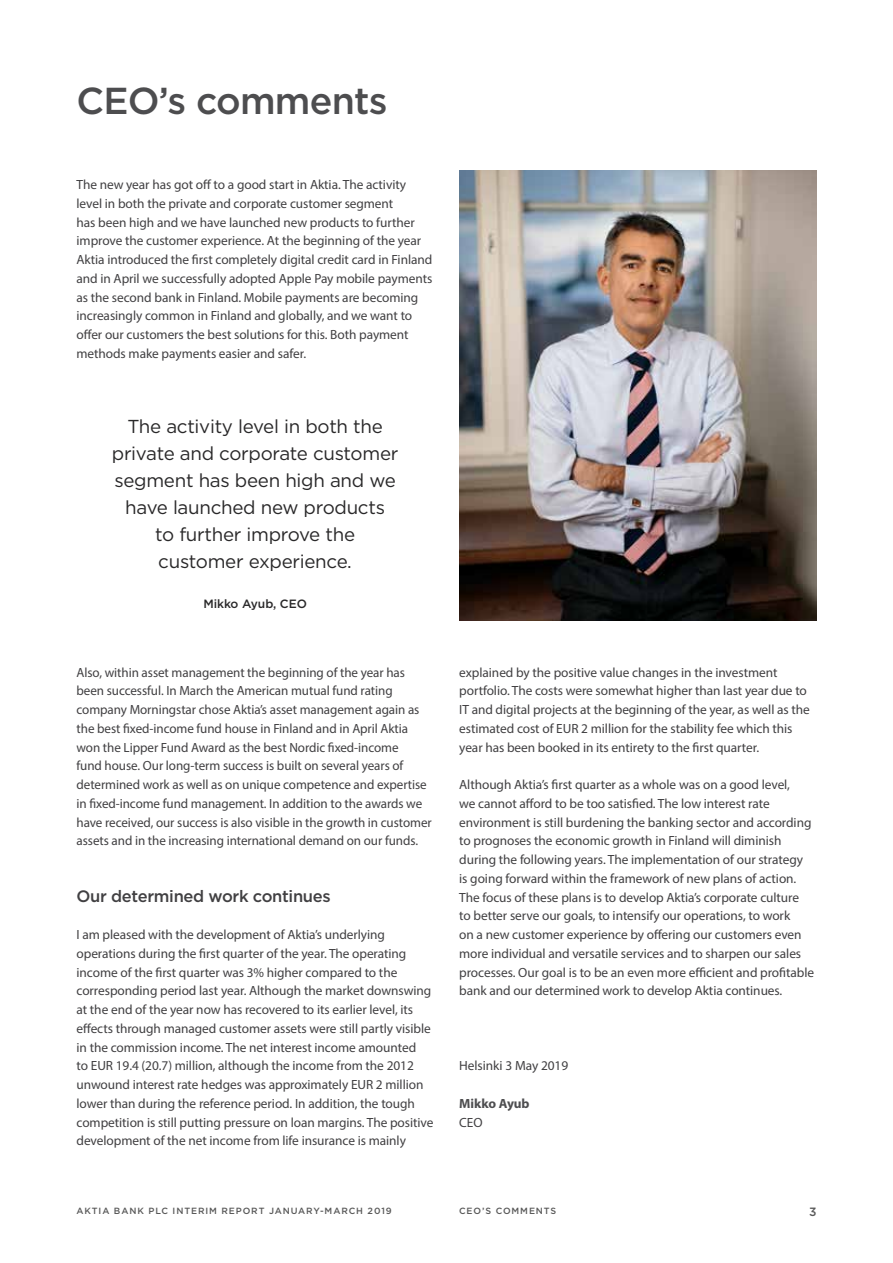
<style>
.page{position:relative;width:893px;height:1263px;background:#fff}
.page>*{position:absolute;margin:0;border:0;box-sizing:border-box;transform-origin:0 0}
.t1{font:500 37.5px "Gotham";letter-spacing:-.02em;color:#4d4d4f}
.t2{font:18.75px/27px "Gotham";letter-spacing:-.015em;color:#292829;text-align:center}
.t3{font:500 16.5px "Gotham";letter-spacing:-.02em;color:#414042}
.t4{font:13.35px/18.8px "Myriad Pro";letter-spacing:-.005em;color:#414042}
.t5{font:700 13.35px "Myriad Pro";letter-spacing:-.005em;color:#4d4d4f}
.t6{font:500 12px "Gotham";letter-spacing:-.005em;color:#292829}
.t7{font:500 12px "Gotham";color:#585858}
.t8{font:500 9px "Gotham";letter-spacing:.1em;color:#585858}
</style>
<div class="page">
<img style="left:459px;top:170px;width:357px;height:451px">
<h1 class="t1" style="left:77px;top:78px;width:313px">CEO’s comments</h1>
<p class="t4" style="left:77px;top:175px;width:357px">The new year has got off to a good start in Aktia. The activity level in both the private and corporate customer segment<br>has been high and we have launched new products to further improve the customer experience. At the beginning of the year Aktia introduced the first completely digital credit card in Finland and in April we successfully adopted Apple Pay mobile payments as the second bank in Finland. Mobile payments are becoming increasingly common in Finland and globally, and we want to offer our customers the best solutions for this. Both payment methods make payments easier and safer.</p>
<h2 class="t2" style="left:112px;top:413px;width:288px">The activity level in both the private and corporate customer segment has been high and we have launched new products<br>to further improve the customer experience.</h2>
<p class="t6" style="left:203px;top:596px;width:105px">Mikko Ayub, CEO</p>
<p class="t4" style="left:77px;top:662px;width:357px">Also, within asset management the beginning of the year has been successful. In March the American mutual fund rating company Morningstar chose Aktia’s asset management again as the best fixed-income fund house in Finland and in April Aktia won the Lipper Fund Award as the best Nordic fixed-income<br>fund house. Our long-term success is built on several years of determined work as well as on unique competence and expertise in fixed-income fund management. In addition to the awards we have received, our success is also visible in the growth in customer assets and in the increasing international demand on our funds.</p>
<p class="t3" style="left:77px;top:886px;width:256px">Our determined work continues</p>
<p class="t4" style="left:77px;top:925px;width:358px">I am pleased with the development of Aktia’s underlying operations during the first quarter of the year. The operating income of the first quarter was 3% higher compared to the corresponding period last year. Although the market downswing at the end of the year now has recovered to its earlier level, its effects through managed customer assets were still partly visible in the commission income. The net interest income amounted<br>to EUR 19.4 (20.7) million, although the income from the 2012 unwound interest rate hedges was approximately EUR 2 million lower than during the reference period. In addition, the tough competition is still putting pressure on loan margins. The positive development of the net income from life insurance is mainly</p>
<p class="t4" style="left:459px;top:662px;width:352px">explained by the positive value changes in the investment portfolio. The costs were somewhat higher than last year due to IT and digital projects at the beginning of the year, as well as the estimated cost of EUR 2 million for the stability fee which this year has been booked in its entirety to the first quarter.</p>
<p class="t4" style="left:459px;top:775px;width:356px">Although Aktia’s first quarter as a whole was on a good level,<br>we cannot afford to be too satisfied. The low interest rate environment is still burdening the banking sector and according to prognoses the economic growth in Finland will diminish during the following years. The implementation of our strategy is going forward within the framework of new plans of action.<br>The focus of these plans is to develop Aktia’s corporate culture<br>to better serve our goals, to intensify our operations, to work<br>on a new customer experience by offering our customers even more individual and versatile services and to sharpen our sales processes. Our goal is to be an even more efficient and profitable bank and our determined work to develop Aktia continues.</p>
<p class="t4" style="left:459px;top:1056px;width:110px">Helsinki 3 May 2019</p>
<p class="t5" style="left:459px;top:1095px;width:72px">Mikko Ayub</p>
<p class="t4" style="left:459px;top:1112px;width:25px">CEO</p>
<p class="t8" style="left:77px;top:1205px;width:317px">AKTIA BANK PLC INTERIM REPORT JANUARY-MARCH 2019</p>
<p class="t8" style="left:459px;top:1205px;width:46px">CEO’s comments</p>
<p class="t7" style="left:809px;top:1204px;width:9px">3</p>
</div>
